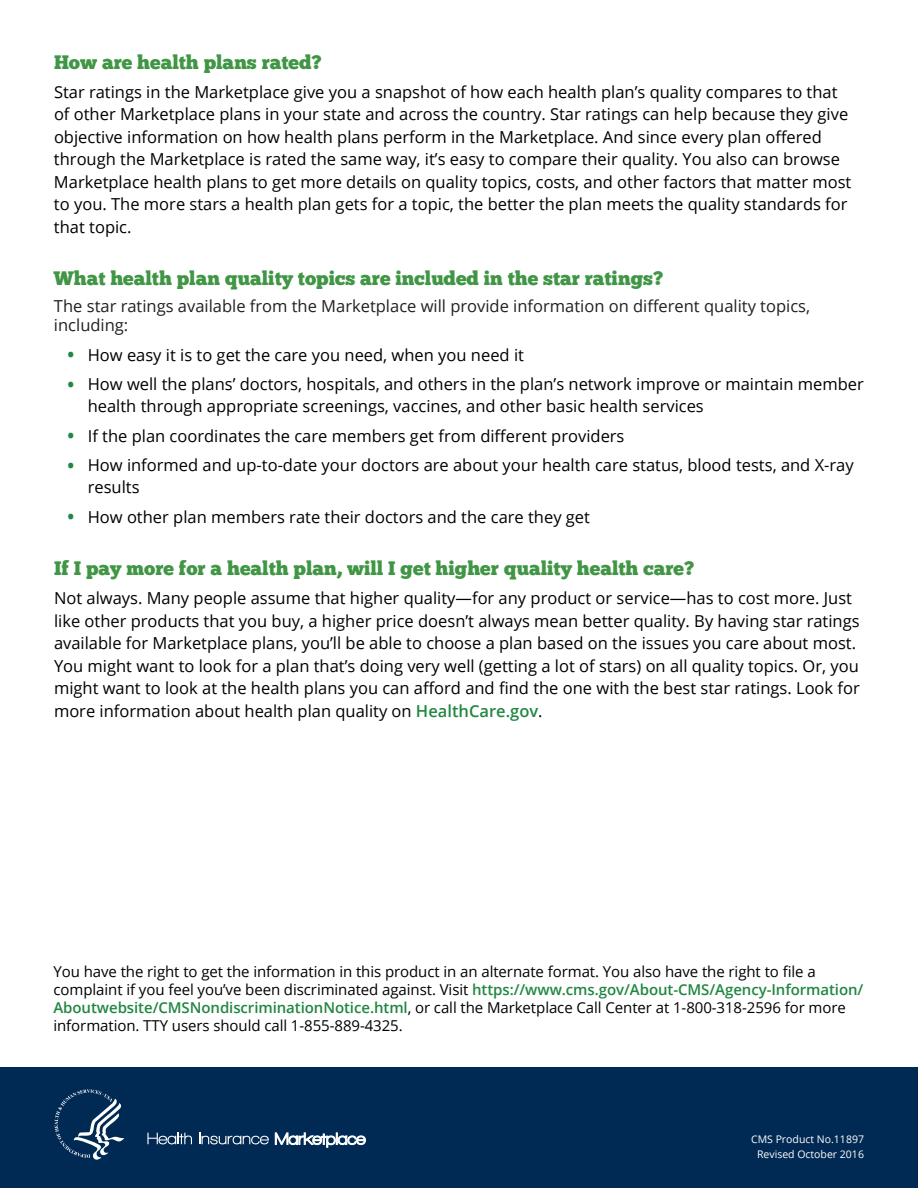
<style>
.page{position:relative;width:918px;height:1188px;background:#fff}
.page>*{position:absolute;margin:0;border:0;box-sizing:border-box;transform-origin:0 0}
.A2{font:19.5px "Chunk Five";color:#409644}
.A2-2{font:16.5px/22.5px "Open Sans";color:#000}
.text_no_indent{font:16.5px/22.5px "Open Sans";color:#000}
.A2-3{font:16.5px/19.5px "Open Sans";color:#231f20}
.text_no_indent-2{font:15px/18px "Open Sans";letter-spacing:-.005em;color:#000}
.Product_Number_white{font:10.5px "Open Sans";color:#fff}
.s1{font-weight:700;font-size:18px;color:#218741}
.s2{font-weight:600;color:#218741}
</style>
<div class="page">
<div style="left:0;top:1067px;width:918px;height:121px;background:#002953"></div>
<svg style="left:55px;top:1089px;width:69px;height:71px"></svg>
<svg style="left:147px;top:1133px;width:45px;height:11px"></svg>
<svg style="left:199px;top:1133px;width:70px;height:11px"></svg>
<svg style="left:275px;top:1133px;width:91px;height:14px"></svg>
<p class="A2" style="left:54px;top:50px;width:269px">How are health plans rated?</p>
<p class="A2-2" style="left:54px;top:80px;width:799px">Star ratings in the Marketplace give you a snapshot of how each health plan’s quality compares to that of other Marketplace plans in your state and across the country. Star ratings can help because they give objective information on how health plans perform in the Marketplace. And since every plan offered through the Marketplace is rated the same way, it’s easy to compare their quality. You also can browse Marketplace health plans to get more details on quality topics, costs, and other factors that matter most to you. The more stars a health plan gets for a topic, the better the plan meets the quality standards for that topic.</p>
<p class="A2" style="left:54px;top:267px;width:611px">What health plan quality topics are included in the star ratings?</p>
<p class="A2-3" style="left:54px;top:296px;width:758px">The star ratings available from the Marketplace will provide information on different quality topics, including:</p>
<p class="A2-2" style="left:68px;top:343px;width:458px"><span class="s1">•</span> How easy it is to get the care you need, when you need it</p>
<p class="A2-2" style="left:88px;top:372px;width:778px;text-indent:-20px"><span class="s1">•</span> How well the plans’ doctors, hospitals, and others in the plan’s network improve or maintain member health through appropriate screenings, vaccines, and other basic health services</p>
<p class="A2-2" style="left:68px;top:424px;width:559px"><span class="s1">•</span> If the plan coordinates the care members get from different providers</p>
<p class="A2-2" style="left:88px;top:453px;width:768px;text-indent:-20px"><span class="s1">•</span> How informed and up-to-date your doctors are about your health care status, blood tests, and X-ray results</p>
<p class="A2-2" style="left:68px;top:505px;width:524px"><span class="s1">•</span> How other plan members rate their doctors and the care they get</p>
<h2 class="A2" style="left:54px;top:557px;width:642px">If I pay more for a health plan, will I get higher quality health care?</h2>
<p class="text_no_indent" style="left:54px;top:587px;width:807px">Not always. Many people assume that higher quality—for any product or service—has to cost more. Just like other products that you buy, a higher price doesn’t always mean better quality. By having star ratings available for Marketplace plans, you’ll be able to choose a plan based on the issues you care about most.<br>You might want to look for a plan that’s doing very well (getting a lot of stars) on all quality topics. Or, you might want to look at the health plans you can afford and find the one with the best star ratings. Look for more information about health plan quality on <span class="s2">HealthCare.gov</span>.</p>
<p class="text_no_indent-2" style="left:53px;top:962px;width:812px">You have the right to get the information in this product in an alternate format. You also have the right to file a complaint if you feel you’ve been discriminated against. Visit <span class="s2">https://www.cms.gov/About-CMS/Agency-Information/</span></p>
<p class="text_no_indent-2" style="left:53px;top:998px;width:794px"><span class="s2">Aboutwebsite/CMSNondiscriminationNotice.html</span>, or call the Marketplace Call Center at 1-800-318-2596 for more information. TTY users should call 1-855-889-4325.</p>
<p class="Product_Number_white" style="left:751px;top:1132px;width:114px">CMS Product No.11897</p>
<p class="Product_Number_white" style="left:757px;top:1147px;width:108px">Revised October 2016</p>
</div>
